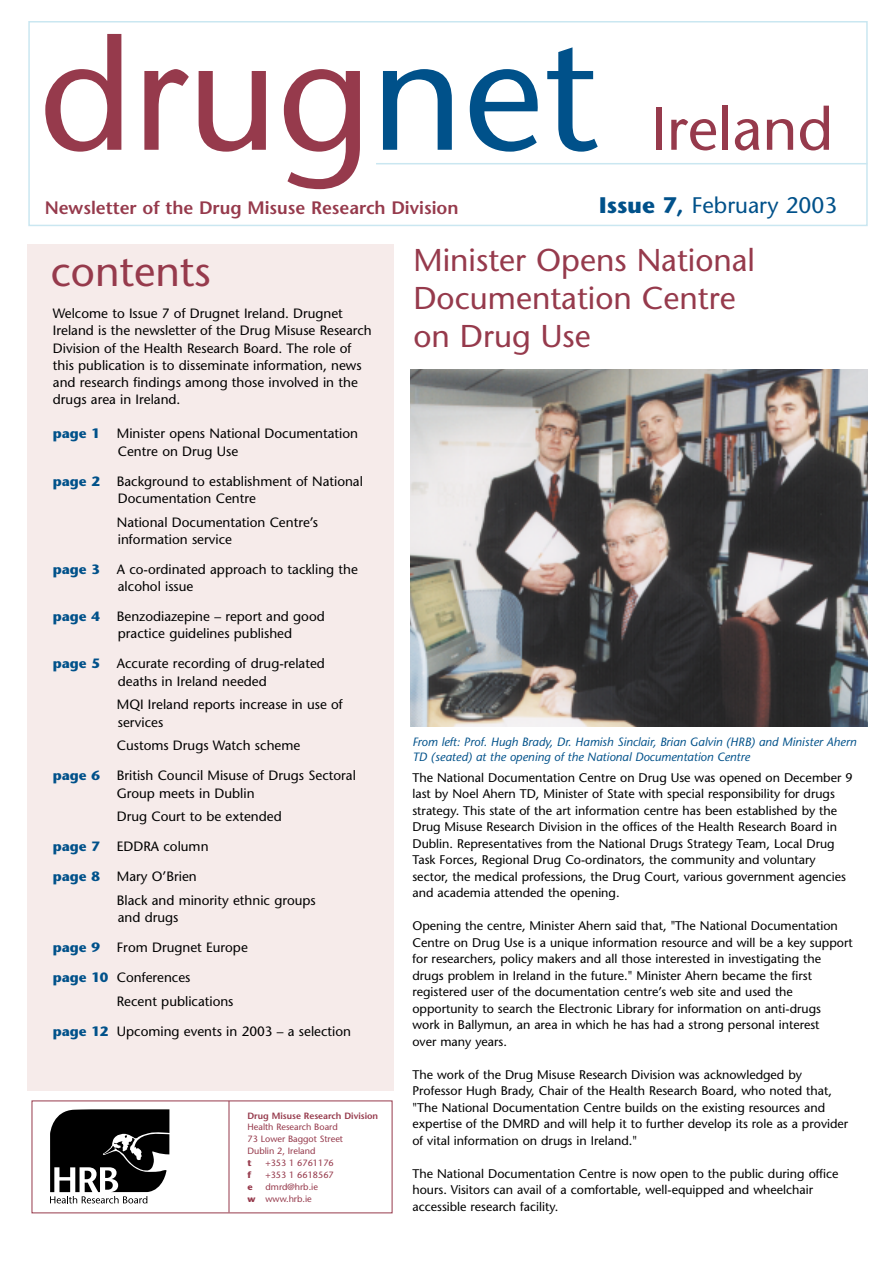
<style>
.page{position:relative;width:893px;height:1262px;background:#fff}
.page>*{position:absolute;margin:0;border:0;box-sizing:border-box;transform-origin:0 0}
.t1{font:157.5px "Stone Sans";color:#963a4c}
.t2{font:60px "Stone Sans";color:#963a4c}
.t3{font:42px "Stone Sans";color:#963a4c}
.t4{font:31.5px/37.8px "Stone Sans";color:#963a4c}
.t5{font:22.5px "Stone Sans";color:#00518a}
.t6{font:600 18px "Stone Sans";color:#963a4c}
.t7{font:13.5px/17.2px "Stone Sans";color:#000}
.t8{font:700 13.5px "Stone Sans";color:#00518a}
.t9{font:12.6px/16.5px "Stone Sans";color:#000}
.t10{font:italic 12px/15px "Stone Sans";color:#00518a}
.t11{font:9.15px/12px "Stone Sans";color:#963a4c}
.t12{font:600 9.15px "Stone Sans";color:#963a4c}
.t13{font:700 9.15px "Stone Sans";color:#963a4c}
.s1{color:#00518a}
.s2{font-weight:700}
.s3{font-weight:700;color:#00518a}
</style>
<div class="page">
<div style="left:27px;top:244px;width:366px;height:847px;background:#f6ebea"></div>
<svg style="left:50px;top:1109px;width:119px;height:94px"></svg>
<img style="left:411px;top:370px;width:456px;height:357px">
<hr style="left:229px;top:1101px;width:1px;height:111px;background:#963a4c">
<div style="left:28px;top:21px;width:839px;height:205px;border:2px solid #cae7f1"></div>
<hr style="left:376px;top:163px;width:491px;height:1px;background:#cae7f1">
<h1 class="t1" style="left:39px;top:34px;width:560px">drug<span class="s1">net</span></h1>
<h2 class="t2" style="left:651px;top:106px;width:184px">Ireland</h2>
<h3 class="t6" style="left:45px;top:201px;width:415px">Newsletter of the Drug Misuse Research Division</h3>
<h3 class="t5" style="left:599px;top:196px;width:239px"><span class="s2">Issue 7,</span> February 2003</h3>
<h3 class="t3" style="left:51px;top:255px;width:161px">contents</h3>
<p class="t7" style="left:53px;top:306px;width:320px">Welcome to Issue 7 of Drugnet Ireland. Drugnet Ireland is the newsletter of the Drug Misuse Research Division of the Health Research Board. The role of this publication is to disseminate information, news and research findings among those involved in the drugs area in Ireland.</p>
<p class="t8" style="left:53px;top:428px;width:48px">page 1</p>
<p class="t7" style="left:117px;top:426px;width:243px">Minister opens National Documentation<br>Centre on Drug Use</p>
<p class="t8" style="left:53px;top:476px;width:48px">page 2</p>
<p class="t7" style="left:117px;top:474px;width:247px">Background to establishment of National<br>Documentation Centre</p>
<p class="t7" style="left:117px;top:515px;width:203px">National Documentation Centre’s information service</p>
<p class="t8" style="left:53px;top:564px;width:48px">page 3</p>
<p class="t7" style="left:117px;top:562px;width:243px">A co-ordinated approach to tackling the alcohol issue</p>
<p class="t8" style="left:53px;top:611px;width:48px">page 4</p>
<p class="t7" style="left:117px;top:609px;width:209px">Benzodiazepine – report and good practice guidelines published</p>
<p class="t8" style="left:53px;top:658px;width:48px">page 5</p>
<p class="t7" style="left:117px;top:656px;width:210px">Accurate recording of drug-related deaths in Ireland needed</p>
<p class="t7" style="left:117px;top:697px;width:227px">MQI Ireland reports increase in use of services</p>
<p class="t7" style="left:117px;top:738px;width:185px">Customs Drugs Watch scheme</p>
<p class="t8" style="left:53px;top:770px;width:48px">page 6</p>
<p class="t7" style="left:117px;top:768px;width:240px">British Council Misuse of Drugs Sectoral<br>Group meets in Dublin</p>
<p class="t7" style="left:117px;top:809px;width:166px">Drug Court to be extended</p>
<p class="t8" style="left:53px;top:841px;width:48px">page 7</p>
<p class="t7" style="left:117px;top:839px;width:93px">EDDRA column</p>
<p class="t8" style="left:53px;top:871px;width:48px">page 8</p>
<p class="t7" style="left:117px;top:866px;width:200px;line-height:23.7px">Mary O’Brien<br>Black and minority ethnic groups</p>
<p class="t7" style="left:118px;top:910px;width:62px">and drugs</p>
<p class="t8" style="left:53px;top:942px;width:48px">page 9</p>
<p class="t7" style="left:117px;top:940px;width:133px">From Drugnet Europe</p>
<p class="t7" style="left:117px;top:967px;width:118px;line-height:23.7px;text-indent:-64px"><span class="s3">page 10</span> Conferences<br>Recent publications</p>
<p class="t7" style="left:53px;top:1023px;width:299px"><span class="s3">page 12</span> Upcoming events in 2003 – a selection</p>
<p class="t12" style="left:247px;top:1112px;width:132px">Drug Misuse Research Division</p>
<p class="t11" style="left:247px;top:1121px;width:97px">Health Research Board<br>73 Lower Baggot Street<br>Dublin 2, Ireland</p>
<p class="t13" style="left:247px;top:1159px;width:6px">t</p>
<p class="t11" style="left:265px;top:1157px;width:70px">+353 1 6761176</p>
<p class="t13" style="left:247px;top:1171px;width:5px">f</p>
<p class="t11" style="left:265px;top:1169px;width:70px">+353 1 6618567</p>
<p class="t13" style="left:247px;top:1183px;width:7px">e</p>
<p class="t11" style="left:247px;top:1181px;width:72px;text-indent:18px">dmrd@hrb.ie <span class="s2">w</span> www.hrb.ie</p>
<h3 class="t4" style="left:413px;top:245px;width:343px">Minister Opens National<br>Documentation Centre on Drug Use</h3>
<p class="t10" style="left:412px;top:735px;width:445px">From left: Prof. Hugh Brady, Dr. Hamish Sinclair, Brian Galvin (HRB) and Minister Ahern<br>TD (seated) at the opening of the National Documentation Centre</p>
<p class="t9" style="left:412px;top:770px;width:441px">The National Documentation Centre on Drug Use was opened on December 9 last by Noel Ahern TD, Minister of State with special responsibility for drugs strategy. This state of the art information centre has been established by the Drug Misuse Research Division in the offices of the Health Research Board in Dublin. Representatives from the National Drugs Strategy Team, Local Drug Task Forces, Regional Drug Co-ordinators, the community and voluntary sector, the medical professions, the Drug Court, various government agencies and academia attended the opening.</p>
<p class="t9" style="left:412px;top:918px;width:442px">Opening the centre, Minister Ahern said that, "The National Documentation Centre on Drug Use is a unique information resource and will be a key support for researchers, policy makers and all those interested in investigating the drugs problem in Ireland in the future." Minister Ahern became the first registered user of the documentation centre’s web site and used the opportunity to search the Electronic Library for information on anti-drugs<br>work in Ballymun, an area in which he has had a strong personal interest<br>over many years.</p>
<p class="t9" style="left:412px;top:1067px;width:437px">The work of the Drug Misuse Research Division was acknowledged by Professor Hugh Brady, Chair of the Health Research Board, who noted that, "The National Documentation Centre builds on the existing resources and expertise of the DMRD and will help it to further develop its role as a provider of vital information on drugs in Ireland."</p>
<p class="t9" style="left:412px;top:1166px;width:427px">The National Documentation Centre is now open to the public during office hours. Visitors can avail of a comfortable, well-equipped and wheelchair accessible research facility.</p>
</div>
